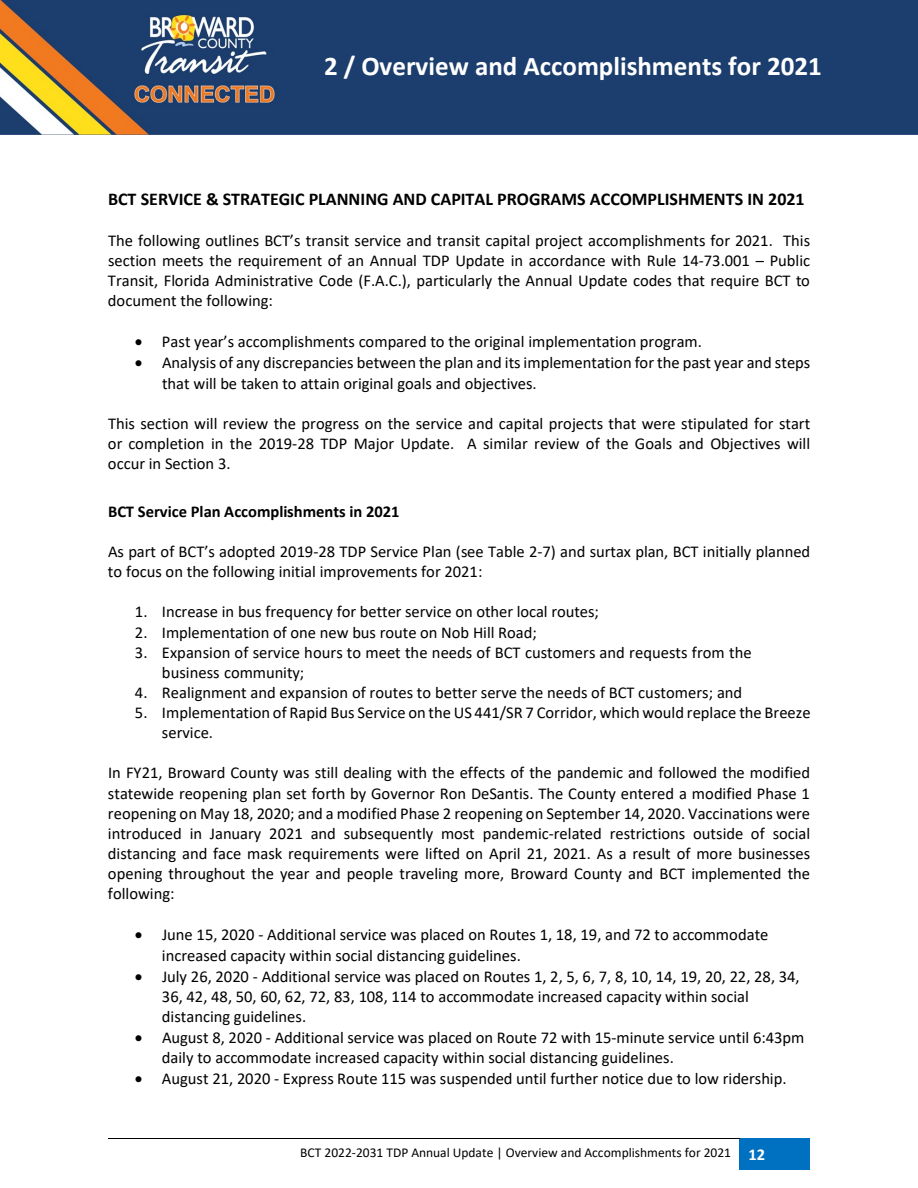
<style>
.page{position:relative;width:918px;height:1188px;background:#fff}
.page>*{position:absolute;margin:0;border:0;box-sizing:border-box;transform-origin:0 0}
.t1{font:700 27px "Calibri";color:#fff}
.t2{font:700 18px "Calibri";color:#000}
.t3{font:16.5px/20.1px "Calibri";color:#000}
.t4{font:700 16.5px "Calibri";letter-spacing:-.005em;color:#000}
.t5{font:13.5px "Calibri";color:#000}
.s1{font-weight:700;font-size:16.5px;color:#fff}
</style>
<div class="page">
<div style="left:740px;top:1139px;width:70px;height:31px;background:#0070c0"></div>
<hr style="left:108px;top:1138px;width:632px;height:1px;background:#000">
<hr style="left:741px;top:1138px;width:69px;height:1px;background:#c0504d">
<img style="left:0;top:0;width:918px;height:135px">
<p class="t1" style="left:324px;top:47px;width:499px">2 / Overview and Accomplishments for 2021</p>
<p class="t2" style="left:108px;top:186px;width:698px">BCT SERVICE &amp; STRATEGIC PLANNING AND CAPITAL PROGRAMS ACCOMPLISHMENTS IN 2021</p>
<p class="t3" style="left:108px;top:230px;width:704px;text-align:justify">The following outlines BCT’s transit service and transit capital project accomplishments for 2021. This section meets the requirement of an Annual TDP Update in accordance with Rule 14-73.001 – Public Transit, Florida Administrative Code (F.A.C.), particularly the Annual Update codes that require BCT to document the following:</p>
<p class="t3" style="left:135px;top:331px;width:569px">• Past year’s accomplishments compared to the original implementation program.</p>
<p class="t3" style="left:162px;top:353px;width:650px;text-indent:-27px">• Analysis of any discrepancies between the plan and its implementation for the past year and steps that will be taken to attain original goals and objectives.</p>
<p class="t3" style="left:108px;top:413px;width:704px;text-align:justify">This section will review the progress on the service and capital projects that were stipulated for start or completion in the 2019-28 TDP Major Update. A similar review of the Goals and Objectives will occur in Section 3.</p>
<p class="t4" style="left:108px;top:499px;width:293px">BCT Service Plan Accomplishments in 2021</p>
<p class="t3" style="left:108px;top:541px;width:704px">As part of BCT’s adopted 2019-28 TDP Service Plan (see Table 2-7) and surtax plan, BCT initially planned to focus on the following initial improvements for 2021:</p>
<p class="t3" style="left:135px;top:601px;width:466px">1. Increase in bus frequency for better service on other local routes;</p>
<p class="t3" style="left:135px;top:622px;width:403px">2. Implementation of one new bus route on Nob Hill Road;</p>
<p class="t3" style="left:162px;top:642px;width:591px;text-indent:-27px">3. Expansion of service hours to meet the needs of BCT customers and requests from the business community;</p>
<p class="t3" style="left:135px;top:682px;width:609px">4. Realignment and expansion of routes to better serve the needs of BCT customers; and</p>
<p class="t3" style="left:162px;top:702px;width:650px;text-indent:-27px">5. Implementation of Rapid Bus Service on the US 441/SR 7 Corridor, which would replace the Breeze service.</p>
<p class="t3" style="left:108px;top:762px;width:704px;text-align:justify">In FY21, Broward County was still dealing with the effects of the pandemic and followed the modified statewide reopening plan set forth by Governor Ron DeSantis. The County entered a modified Phase 1 reopening on May 18, 2020; and a modified Phase 2 reopening on September 14, 2020. Vaccinations were introduced in January 2021 and subsequently most pandemic-related restrictions outside of social distancing and face mask requirements were lifted on April 21, 2021. As a result of more businesses opening throughout the year and people traveling more, Broward County and BCT implemented the following:</p>
<p class="t3" style="left:162px;top:924px;width:608px;text-indent:-27px">• June 15, 2020 - Additional service was placed on Routes 1, 18, 19, and 72 to accommodate increased capacity within social distancing guidelines.</p>
<p class="t3" style="left:162px;top:966px;width:639px;text-indent:-27px">• July 26, 2020 - Additional service was placed on Routes 1, 2, 5, 6, 7, 8, 10, 14, 19, 20, 22, 28, 34,<br>36, 42, 48, 50, 60, 62, 72, 83, 108, 114 to accommodate increased capacity within social distancing guidelines.</p>
<p class="t3" style="left:162px;top:1027px;width:644px;text-indent:-27px">• August 8, 2020 - Additional service was placed on Route 72 with 15-minute service until 6:43pm daily to accommodate increased capacity within social distancing guidelines.</p>
<p class="t3" style="left:135px;top:1068px;width:653px">• August 21, 2020 - Express Route 115 was suspended until further notice due to low ridership.</p>
<p class="t5" style="left:300px;top:1143px;width:467px">BCT 2022-2031 TDP Annual Update | Overview and Accomplishments for 2021 <span class="s1">12</span></p>
</div>
